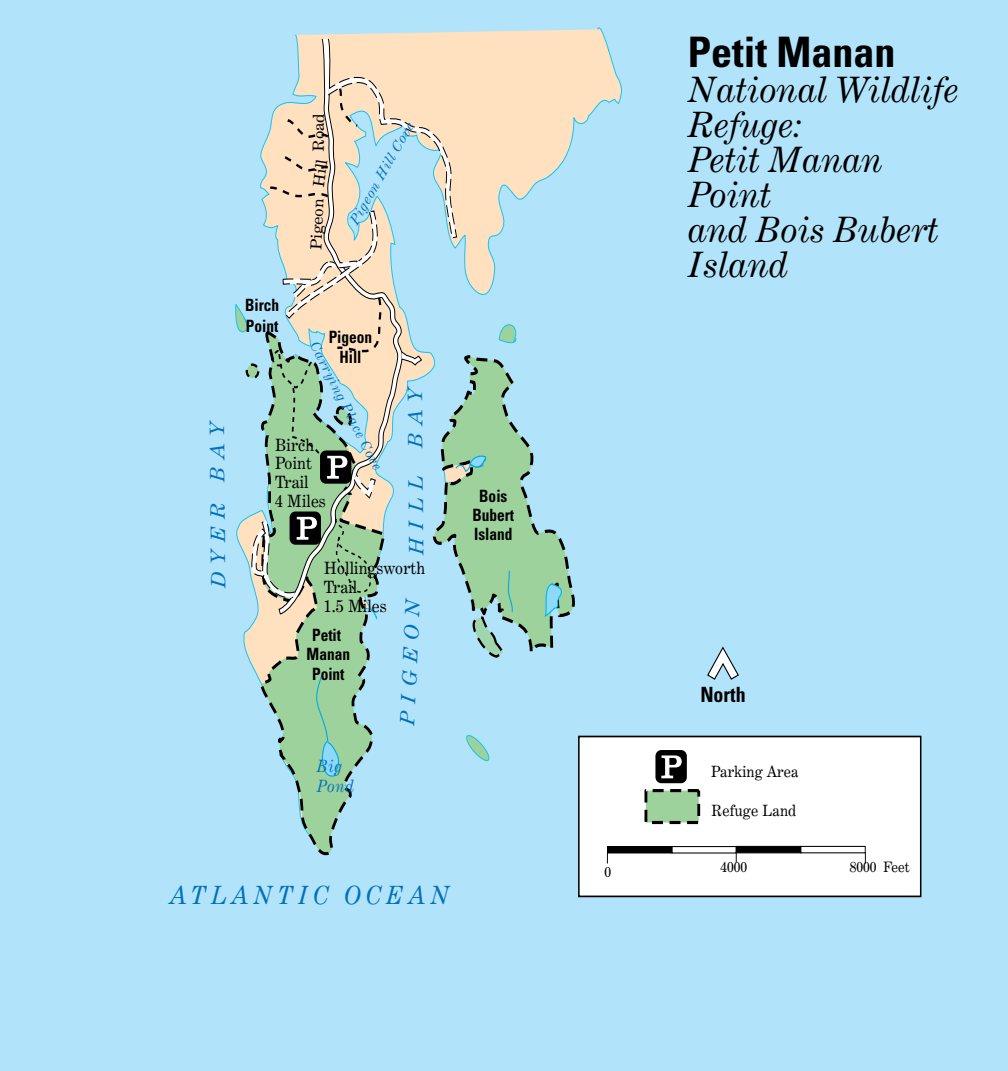
<style>
.page{position:relative;width:1008px;height:1071px;background:#b1e3fa}
.page>*{position:absolute;margin:0;border:0;box-sizing:border-box;transform-origin:0 0}
.t1{font:700 condensed 42px "Univers";color:#000}
.t2{font:italic 35px/35px "Century Expanded BT";color:#000}
.t3{font:italic 25.2px "Century Expanded BT";letter-spacing:.2em;color:#0071bc;scale:.95 1}
.t4{font:700 condensed 21px "Univers";color:#000;scale:.95 1}
.t5{font:italic 19.78px "Century Expanded BT";color:#0071bc;scale:1.1 1}
.t6{font:700 condensed 16.97px/19.4px "Univers";color:#000;text-align:center;scale:.91 1}
.t7{font:16.97px/18.6px "Century Expanded BT";letter-spacing:.01em;color:#000;scale:.95 1}
.t8{font:italic 16.97px/19.4px "Century Expanded BT";letter-spacing:.05em;color:#0071bc;scale:.91 1}
.t9{font:15.58px "Century Expanded BT";letter-spacing:.01em;color:#000;scale:.95 1}
.t10{font:15.4px "Century Expanded BT";color:#000;scale:1.1 1}
.t11{font:14.35px "Century Expanded BT";color:#000;scale:.95 1}
.t12{font:italic 13.47px "Century Expanded BT";color:#0071bc;scale:1.06 1}
.t13{font:italic 13.47px "Century Expanded BT";color:#0071bc;scale:1.05 1}
</style>
<div class="page">
<svg style="left:236px;top:27px;width:387px;height:709px"></svg>
<svg style="left:257px;top:329px;width:130px;height:526px"></svg>
<svg style="left:498px;top:317px;width:24px;height:28px"></svg>
<svg style="left:235px;top:302px;width:15px;height:40px"></svg>
<svg style="left:433px;top:355px;width:146px;height:299px"></svg>
<div style="left:247px;top:365px;width:11px;height:13px;background:#9dd29c;border-radius:50%"></div>
<div style="left:246px;top:364px;width:13px;height:15px;border:2px dashed #000;border-radius:50%"></div>
<svg style="left:465px;top:733px;width:25px;height:28px"></svg>
<svg style="left:278px;top:38px;width:125px;height:577px"></svg>
<svg style="left:462px;top:569px;width:51px;height:92px"></svg>
<svg style="left:314px;top:673px;width:28px;height:108px;background:#92d0aa"></svg>
<svg style="left:542px;top:582px;width:21px;height:37px"></svg>
<svg style="left:707px;top:646px;width:32px;height:34px"></svg>
<div style="left:578px;top:736px;width:344px;height:161px;background:#fff;border:2px solid #000"></div>
<svg style="left:655px;top:750px;width:32px;height:33px"></svg>
<div style="left:644px;top:789px;width:56px;height:35px;background:#9dd29c;border:3px dashed #000"></div>
<div style="left:671px;top:846px;width:66px;height:7px;border:1px solid #000"></div>
<div style="left:800px;top:846px;width:66px;height:7px;background:#fff;border:1px solid #000"></div>
<div style="left:736px;top:846px;width:65px;height:7px;background:#000;border:1px solid #000"></div>
<div style="left:608px;top:847px;width:64px;height:6px;background:#000"></div>
<div style="left:607px;top:846px;width:65px;height:7px;border:1px solid #000"></div>
<svg style="left:736px;top:851px;width:1px;height:12px"></svg>
<svg style="left:333px;top:517px;width:40px;height:79px;background:#9ac594"></svg>
<svg style="left:251px;top:512px;width:70px;height:87px;background:#99ae93"></svg>
<svg style="left:264px;top:71px;width:227px;height:428px"></svg>
<p class="t5" style="left:206px;top:588px;width:155px;rotate:-90deg">D Y E R B A Y</p>
<p class="t10" style="left:309px;top:152px;width:37px;rotate:-89deg">Road</p>
<p class="t10" style="left:309px;top:186px;width:27px;rotate:-82deg">Hill</p>
<p class="t10" style="left:307px;top:249px;width:48px;rotate:-88deg">Pigeon</p>
<p class="t13" style="left:346px;top:219px;width:112px;rotate:-60deg">Pigeon Hill Cove</p>
<p class="t6" style="left:245px;top:295px;width:39px;line-height:20.3px;text-align:left">Birch<br>Point</p>
<p class="t6" style="left:329px;top:327px;width:49px;line-height:20.3px">Pigeon<br>Hill</p>
<p class="t12" style="left:322px;top:339px;width:136px;rotate:63deg">Carrying Place Cove</p>
<p class="t7" style="left:275px;top:435px;width:55px">Birch<br>Point<br>Trail<br>4 Miles</p>
<p class="t5" style="left:403px;top:448px;width:58px;rotate:-90deg">B A Y</p>
<p class="t5" style="left:404px;top:555px;width:75px;rotate:-90deg">H I L L</p>
<p class="t7" style="left:324px;top:559px;width:108px">Hollingsworth<br>Trail<br>1.5 Miles</p>
<p class="t5" style="left:395px;top:725px;width:118px;rotate:-87deg">P I G E O N</p>
<p class="t6" style="left:307px;top:625px;width:49px">Petit<br>Manan<br>Point</p>
<p class="t8" style="left:317px;top:756px;width:42px">Big<br>Pond</p>
<p class="t6" style="left:472px;top:486px;width:47px">Bois<br>Bubert<br>Island</p>
<p class="t3" style="left:170px;top:880px;width:297px">ATLANTIC OCEAN</p>
<p class="t1" style="left:688px;top:27px;width:209px">Petit Manan</p>
<p class="t2" style="left:688px;top:72px;width:273px">National Wildlife<br>Refuge:<br>Petit Manan<br>Point<br>and Bois Bubert<br>Island</p>
<p class="t4" style="left:700px;top:681px;width:49px">North</p>
<p class="t9" style="left:711px;top:762px;width:93px">Parking Area</p>
<p class="t9" style="left:711px;top:801px;width:91px">Refuge Land</p>
<p class="t11" style="left:605px;top:863px;width:9px">0</p>
<p class="t11" style="left:721px;top:858px;width:30px">4000</p>
<p class="t11" style="left:850px;top:858px;width:65px">8000 Feet</p>
</div>
